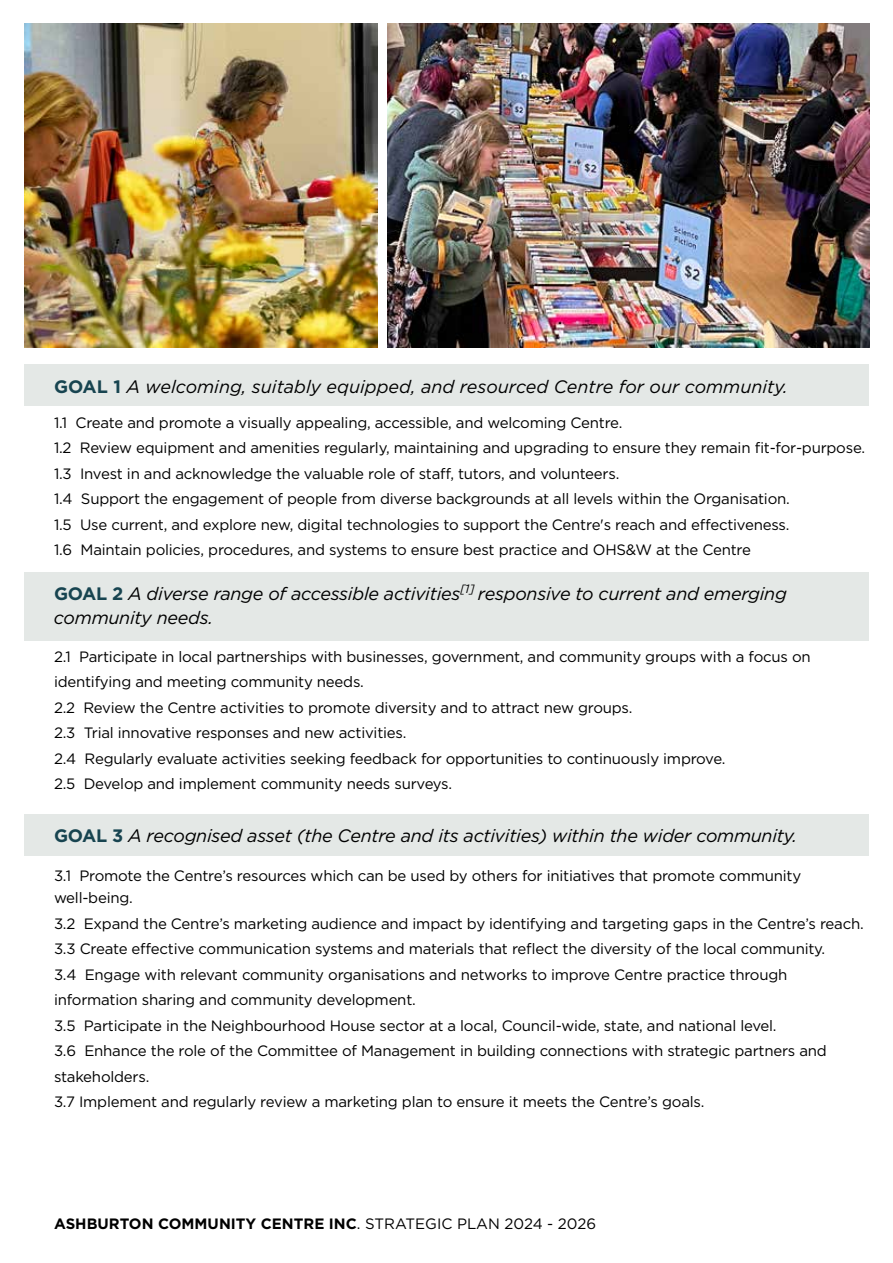
<style>
.page{position:relative;width:893px;height:1263px;background:#fff}
.page>*{position:absolute;margin:0;border:0;box-sizing:border-box;transform-origin:0 0}
.t1{font:italic 18px/24px "Gotham";letter-spacing:-.015em;color:#000}
.t2{font:15px/25.5px "Gotham";letter-spacing:-.015em;color:#000}
.t3{font:700 15px "Gotham";color:#000}
.s1{font-weight:700;font-style:normal;color:#174450}
.s2{font-weight:400}
</style>
<div class="page">
<div style="left:24px;top:814px;width:845px;height:41px;background:#e4e8e6"></div>
<div style="left:24px;top:364px;width:845px;height:41px;background:#e4e8e6"></div>
<div style="left:24px;top:572px;width:845px;height:68px;background:#e4e8e6"></div>
<img style="left:24px;top:24px;width:354px;height:324px">
<img style="left:388px;top:24px;width:481px;height:324px">
<p class="t1" style="left:54px;top:374px;width:735px"><span class="s1">GOAL 1</span> A welcoming, suitably equipped, and resourced Centre for our community.</p>
<p class="t2" style="left:54px;top:409px;width:813px">1.1 Create and promote a visually appealing, accessible, and welcoming Centre.<br>1.2 Review equipment and amenities regularly, maintaining and upgrading to ensure they remain fit-for-purpose.<br>1.3 Invest in and acknowledge the valuable role of staff, tutors, and volunteers.<br>1.4 Support the engagement of people from diverse backgrounds at all levels within the Organisation.<br>1.5 Use current, and explore new, digital technologies to support the Centre's reach and effectiveness.<br>1.6 Maintain policies, procedures, and systems to ensure best practice and OHS&amp;W at the Centre</p>
<p class="t1" style="left:54px;top:581px;width:734px"><span class="s1">GOAL 2</span> A diverse range of accessible activities<sup>[1]</sup> responsive to current and emerging community needs.</p>
<p class="t2" style="left:54px;top:643px;width:758px">2.1 Participate in local partnerships with businesses, government, and community groups with a focus on identifying and meeting community needs.<br>2.2 Review the Centre activities to promote diversity and to attract new groups.<br>2.3 Trial innovative responses and new activities.<br>2.4 Regularly evaluate activities seeking feedback for opportunities to continuously improve.<br>2.5 Develop and implement community needs surveys.</p>
<p class="t1" style="left:54px;top:823px;width:744px"><span class="s1">GOAL 3</span> A recognised asset (the Centre and its activities) within the wider community.</p>
<p class="t2" style="left:54px;top:864px;width:749px;line-height:22.5px">3.1 Promote the Centre’s resources which can be used by others for initiatives that promote community well-being.</p>
<p class="t2" style="left:54px;top:910px;width:811px">3.2 Expand the Centre’s marketing audience and impact by identifying and targeting gaps in the Centre’s reach.<br>3.3 Create effective communication systems and materials that reflect the diversity of the local community.<br>3.4 Engage with relevant community organisations and networks to improve Centre practice through information sharing and community development.<br>3.5 Participate in the Neighbourhood House sector at a local, Council-wide, state, and national level.<br>3.6 Enhance the role of the Committee of Management in building connections with strategic partners and stakeholders.<br>3.7 Implement and regularly review a marketing plan to ensure it meets the Centre’s goals.</p>
<p class="t3" style="left:54px;top:1213px;width:544px">ASHBURTON COMMUNITY CENTRE INC<span class="s2">. STRATEGIC PLAN 2024 - 2026</span></p>
</div>
